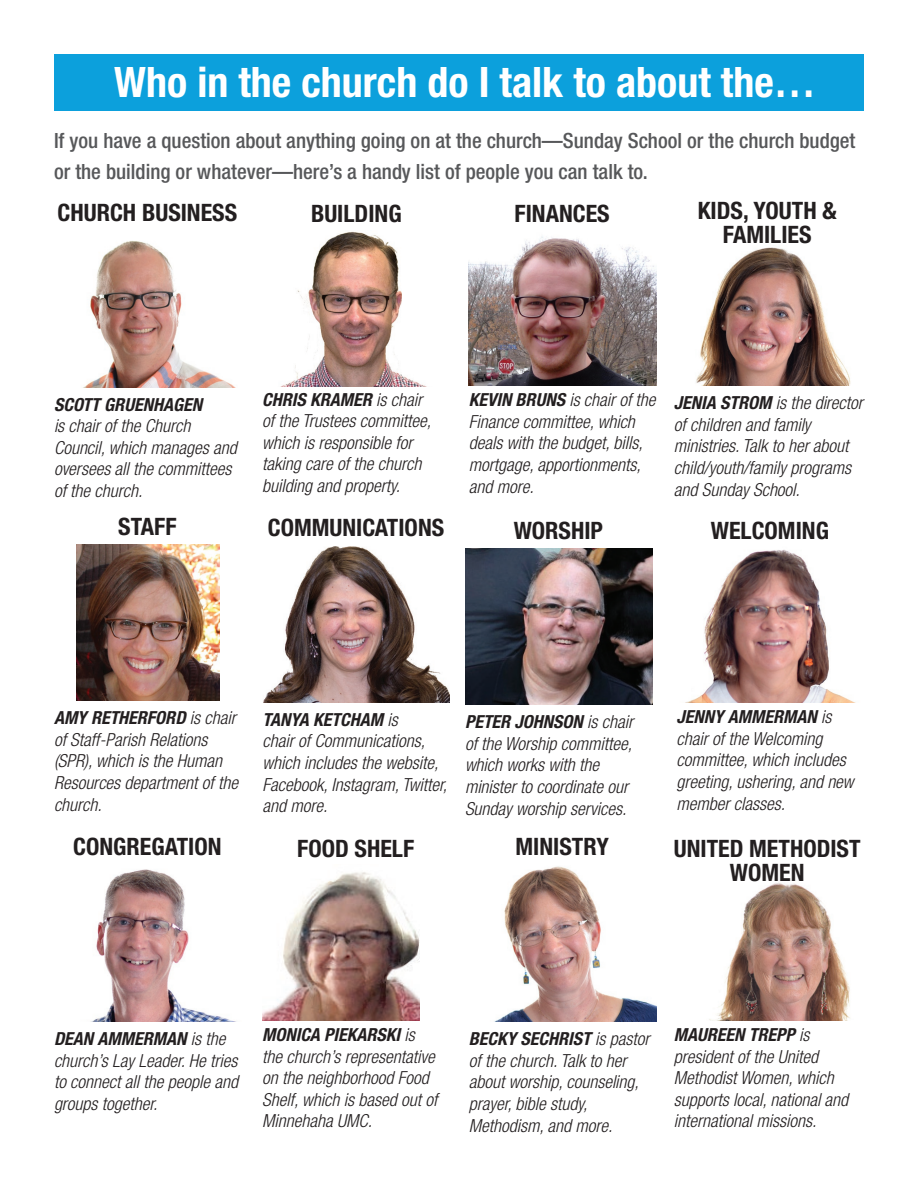
<style>
.page{position:relative;width:918px;height:1188px;background:#fff}
.page>*{position:absolute;margin:0;border:0;box-sizing:border-box;transform-origin:0 0}
.t1{font:700 condensed 42px "Helvetica Neue LT Std";color:#fff}
.t2{font:700 condensed 24px/24px "Helvetica Neue LT Std";color:#231f20;text-align:center}
.t3{font:500 condensed 21px/30px "Helvetica Neue LT Std";color:#57585a}
.t4{font:italic 300 condensed 18px/21.6px "Helvetica Neue LT Std";color:#231f20}
.t5{font:italic 700 condensed 18px "Helvetica Neue LT Std";color:#231f20}
.s1{font-weight:700}
</style>
<div class="page">
<div style="left:54px;top:54px;width:809px;height:57px;background:#0ca0dc"></div>
<img style="left:280px;top:231px;width:147px;height:156px">
<img style="left:76px;top:545px;width:144px;height:156px">
<img style="left:465px;top:549px;width:187px;height:155px">
<img style="left:685px;top:550px;width:171px;height:153px">
<img style="left:263px;top:546px;width:186px;height:156px">
<img style="left:84px;top:241px;width:151px;height:146px">
<img style="left:469px;top:236px;width:187px;height:150px">
<img style="left:90px;top:869px;width:147px;height:153px">
<img style="left:696px;top:247px;width:155px;height:139px">
<img style="left:494px;top:866px;width:162px;height:156px">
<img style="left:262px;top:872px;width:157px;height:149px">
<img style="left:709px;top:882px;width:141px;height:139px">
<h1 class="t1" style="left:114px;top:57px;width:703px">Who in the church do I talk to about the…</h1>
<p class="t3" style="left:54px;top:126px;width:803px">If you have a question about anything going on at the church—Sunday School or the church budget or the building or whatever—here’s a handy list of people you can talk to.</p>
<h2 class="t2" style="left:58px;top:200px;width:181px">CHURCH BUSINESS</h2>
<h2 class="t2" style="left:311px;top:201px;width:92px">BUILDING</h2>
<h2 class="t2" style="left:515px;top:201px;width:97px">FINANCES</h2>
<h2 class="t2" style="left:698px;top:198px;width:141px">KIDS, YOUTH &amp;<br>FAMILIES</h2>
<p class="t5" style="left:54px;top:393px;width:150px">SCOTT GRUENHAGEN</p>
<p class="t4" style="left:54px;top:415px;width:184px">is chair of the Church<br>Council, which manages and oversees all the committees of the church.</p>
<h2 class="t2" style="left:118px;top:514px;width:60px">STAFF</h2>
<p class="t4" style="left:262px;top:389px;width:170px"><span class="s1">CHRIS KRAMER</span> is chair of the Trustees committee, which is responsible for taking care of the church building and property.</p>
<h2 class="t2" style="left:268px;top:515px;width:178px">COMMUNICATIONS</h2>
<p class="t4" style="left:469px;top:390px;width:188px"><span class="s1">KEVIN BRUNS</span> is chair of the<br>Finance committee, which deals with the budget, bills, mortgage, apportionments, and more.</p>
<h2 class="t2" style="left:514px;top:518px;width:91px">WORSHIP</h2>
<p class="t4" style="left:674px;top:393px;width:191px"><span class="s1">JENIA STROM</span> is the director of children and family ministries. Talk to her about child/youth/family programs and Sunday School.</p>
<h2 class="t2" style="left:711px;top:518px;width:120px">WELCOMING</h2>
<p class="t4" style="left:54px;top:708px;width:186px"><span class="s1">AMY RETHERFORD</span> is chair of Staff-Parish Relations (SPR), which is the Human<br>Resources department of the church.</p>
<h2 class="t2" style="left:73px;top:834px;width:150px">CONGREGATION</h2>
<p class="t4" style="left:263px;top:709px;width:186px"><span class="s1">TANYA KETCHAM</span> is<br>chair of Communications, which includes the website,<br>Facebook, Instagram, Twitter, and more.</p>
<h2 class="t2" style="left:297px;top:836px;width:118px">FOOD SHELF</h2>
<p class="t4" style="left:465px;top:712px;width:170px"><span class="s1">PETER JOHNSON</span> is chair of the Worship committee, which works with the minister to coordinate our<br>Sunday worship services.</p>
<h2 class="t2" style="left:516px;top:834px;width:95px">MINISTRY</h2>
<p class="t4" style="left:677px;top:706px;width:179px"><span class="s1">JENNY AMMERMAN</span> is chair of the Welcoming committee, which includes greeting, ushering, and new member classes.</p>
<h2 class="t2" style="left:674px;top:836px;width:188px">UNITED METHODIST<br>WOMEN</h2>
<p class="t4" style="left:54px;top:1029px;width:186px"><span class="s1">DEAN AMMERMAN</span> is the church’s Lay Leader. He tries to connect all the people and groups together.</p>
<p class="t4" style="left:262px;top:1024px;width:177px"><span class="s1">MONICA PIEKARSKI</span> is the church’s representative on the neighborhood Food<br>Shelf, which is based out of<br>Minnehaha UMC.</p>
<p class="t4" style="left:469px;top:1029px;width:182px"><span class="s1">BECKY SECHRIST</span> is pastor of the church. Talk to her about worship, counseling, prayer, bible study,<br>Methodism, and more.</p>
<p class="t4" style="left:674px;top:1024px;width:176px"><span class="s1">MAUREEN TREPP</span> is president of the United<br>Methodist Women, which supports local, national and international missions.</p>
</div>
